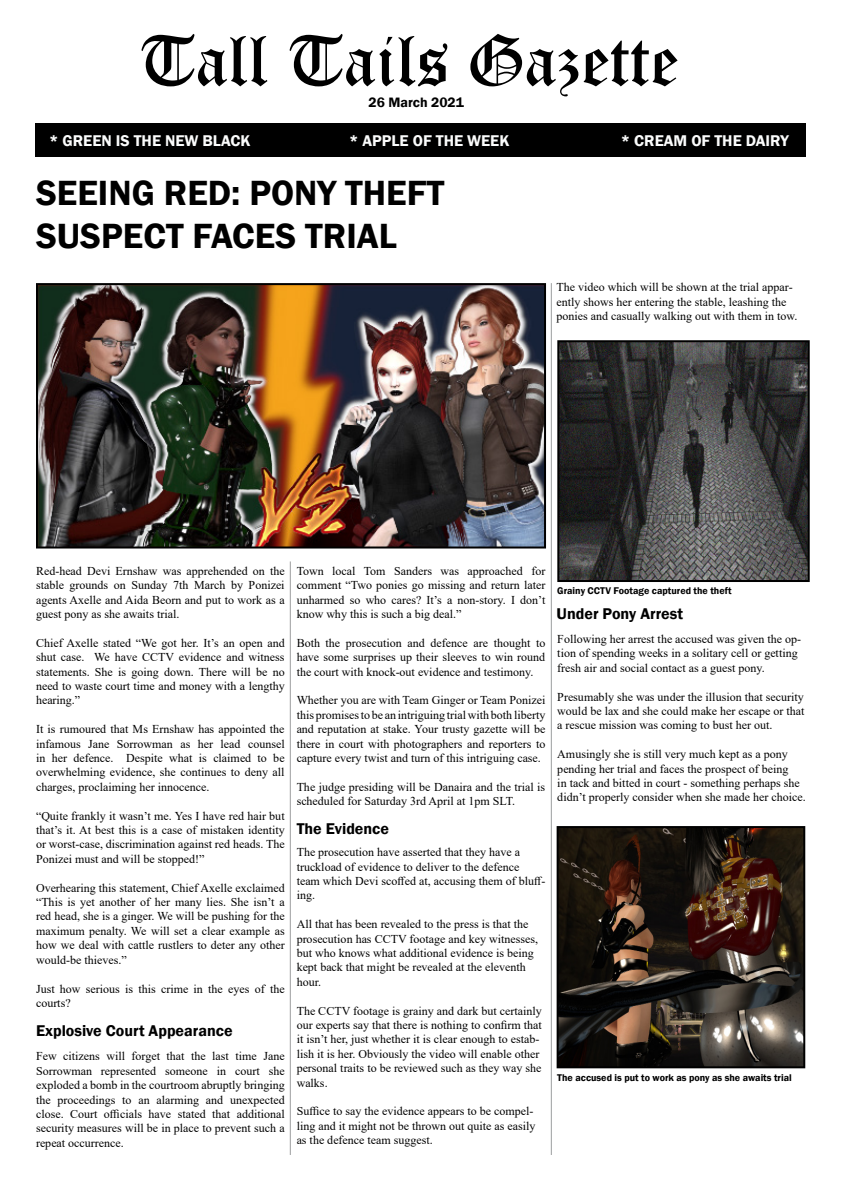
<style>
.page{position:relative;width:842px;height:1191px;background:#fff}
.page>*{position:absolute;margin:0;border:0;box-sizing:border-box;transform-origin:0 0}
.t1{font:72px "Old English Text";color:#000}
.t2{font:600 36px/43.2px "Franklin Gothic";color:#000}
.t3{font:600 16px "Franklin Gothic";color:#fbfcfc}
.t4{font:600 16px "Franklin Gothic";color:#000}
.t5{font:600 14px "Franklin Gothic";color:#000}
.t6{font:12px/14.4px "Times New Roman";color:#000;text-align:justify}
.t7{font:600 10px "Franklin Gothic";color:#000}
</style>
<div class="page">
<div style="left:35px;top:124px;width:771px;height:33px;background:#000"></div>
<img style="left:39px;top:286px;width:504px;height:259px">
<div style="left:36px;top:283px;width:510px;height:265px;border:2px solid #000"></div>
<img style="left:560px;top:343px;width:247px;height:236px">
<div style="left:557px;top:340px;width:253px;height:242px;border:2px solid #000"></div>
<img style="left:560px;top:829px;width:242px;height:236px">
<div style="left:557px;top:826px;width:248px;height:242px;border:2px solid #000"></div>
<hr style="left:290px;top:561px;width:1px;height:594px;background:#9c9e9f">
<hr style="left:551px;top:283px;width:1px;height:872px;background:#9c9e9f">
<h1 class="t1" style="left:139px;top:14px;width:541px">Tall Tails Gazette</h1>
<p class="t5" style="left:368px;top:94px;width:97px">26 March 2021</p>
<h3 class="t3" style="left:49px;top:131px;width:203px">* GREEN IS THE NEW BLACK</h3>
<h3 class="t3" style="left:349px;top:131px;width:162px">* APPLE OF THE WEEK</h3>
<h3 class="t3" style="left:621px;top:131px;width:169px">* CREAM OF THE DAIRY</h3>
<h2 class="t2" style="left:36px;top:171px;width:410px">SEEING RED: PONY THEFT<br>SUSPECT FACES TRIAL</h2>
<p class="t6" style="left:557px;top:280px;width:242px;text-align:left">The video which will be shown at the trial appar&shy;ently shows her entering the stable, leashing the ponies and casually walking out with them in tow.</p>
<p class="t6" style="left:36px;top:563px;width:250px">Red-head Devi Ernshaw was apprehended on the stable grounds on Sunday 7th March by Ponizei agents Axelle and Aida Beorn and put to work as a guest pony as she awaits trial.</p>
<p class="t6" style="left:36px;top:635px;width:250px">Chief Axelle stated “We got her. It’s an open and shut case. We have CCTV evidence and witness statements. She is going down. There will be no need to waste court time and money with a lengthy hearing.”</p>
<p class="t6" style="left:36px;top:721px;width:250px">It is rumoured that Ms Ernshaw has appointed the infamous Jane Sorrowman as her lead counsel in her defence. Despite what is claimed to be overwhelming evidence, she continues to deny all charges, proclaiming her innocence.</p>
<p class="t6" style="left:36px;top:808px;width:250px">“Quite frankly it wasn’t me. Yes I have red hair but that’s it. At best this is a case of mistaken identity or worst-case, discrimination against red heads. The Ponizei must and will be stopped!”</p>
<p class="t6" style="left:36px;top:880px;width:250px">Overhearing this statement, Chief Axelle exclaimed “This is yet another of her many lies. She isn’t a red head, she is a ginger. We will be pushing for the maximum penalty. We will set a clear example as how we deal with cattle rustlers to deter any other would-be thieves.”</p>
<p class="t6" style="left:36px;top:981px;width:250px">Just how serious is this crime in the eyes of the courts?</p>
<h3 class="t4" style="left:36px;top:1020px;width:198px">Explosive Court Appearance</h3>
<p class="t6" style="left:36px;top:1048px;width:250px">Few citizens will forget that the last time Jane Sorrowman represented someone in court she exploded a bomb in the courtroom abruptly bringing the proceedings to an alarming and unexpected close. Court officials have stated that additional security measures will be in place to prevent such a repeat occurrence.</p>
<p class="t6" style="left:297px;top:563px;width:250px">Town local Tom Sanders was approached for comment “Two ponies go missing and return later unharmed so who cares? It’s a non-story. I don’t know why this is such a big deal.”</p>
<p class="t6" style="left:297px;top:635px;width:250px">Both the prosecution and defence are thought to have some surprises up their sleeves to win round the court with knock-out evidence and testimony.</p>
<p class="t6" style="left:297px;top:693px;width:250px">Whether you are with Team Ginger or Team Ponizei this promises to be an intriguing trial with both liberty and reputation at stake. Your trusty gazette will be there in court with photographers and reporters to capture every twist and turn of this intriguing case.</p>
<p class="t6" style="left:297px;top:779px;width:250px">The judge presiding will be Danaira and the trial is scheduled for Saturday 3rd April at 1pm SLT.</p>
<h3 class="t4" style="left:297px;top:818px;width:94px">The Evidence</h3>
<p class="t6" style="left:297px;top:844px;width:250px;text-align:left">The prosecution have asserted that they have a truckload of evidence to deliver to the defence team which Devi scoffed at, accusing them of bluff&shy;ing.</p>
<p class="t6" style="left:297px;top:916px;width:243px;text-align:left">All that has been revealed to the press is that the prosecution has CCTV footage and key witnesses, but who knows what additional evidence is being kept back that might be revealed at the eleventh hour.</p>
<p class="t6" style="left:297px;top:1003px;width:247px;text-align:left">The CCTV footage is grainy and dark but certainly our experts say that there is nothing to confirm that it isn’t her, just whether it is clear enough to estab&shy;lish it is her. Obviously the video will enable other personal traits to be reviewed such as they way she walks.</p>
<p class="t6" style="left:297px;top:1103px;width:240px;text-align:left">Suffice to say the evidence appears to be compel&shy;ling and it might not be thrown out quite as easily as the defence team suggest.</p>
<p class="t7" style="left:557px;top:584px;width:176px">Grainy CCTV Footage captured the theft</p>
<h3 class="t4" style="left:557px;top:604px;width:128px">Under Pony Arrest</h3>
<p class="t6" style="left:557px;top:631px;width:245px;text-align:left">Following her arrest the accused was given the op&shy;tion of spending weeks in a solitary cell or getting fresh air and social contact as a guest pony.</p>
<p class="t6" style="left:557px;top:689px;width:249px">Presumably she was under the illusion that security would be lax and she could make her escape or that a rescue mission was coming to bust her out.</p>
<p class="t6" style="left:557px;top:746px;width:250px;text-align:left">Amusingly she is still very much kept as a pony pending her trial and faces the prospect of being<br>in tack and bitted in court - something perhaps she didn’t properly consider when she made her choice.</p>
<p class="t7" style="left:557px;top:1071px;width:236px">The accused is put to work as pony as she awaits trial</p>
</div>
